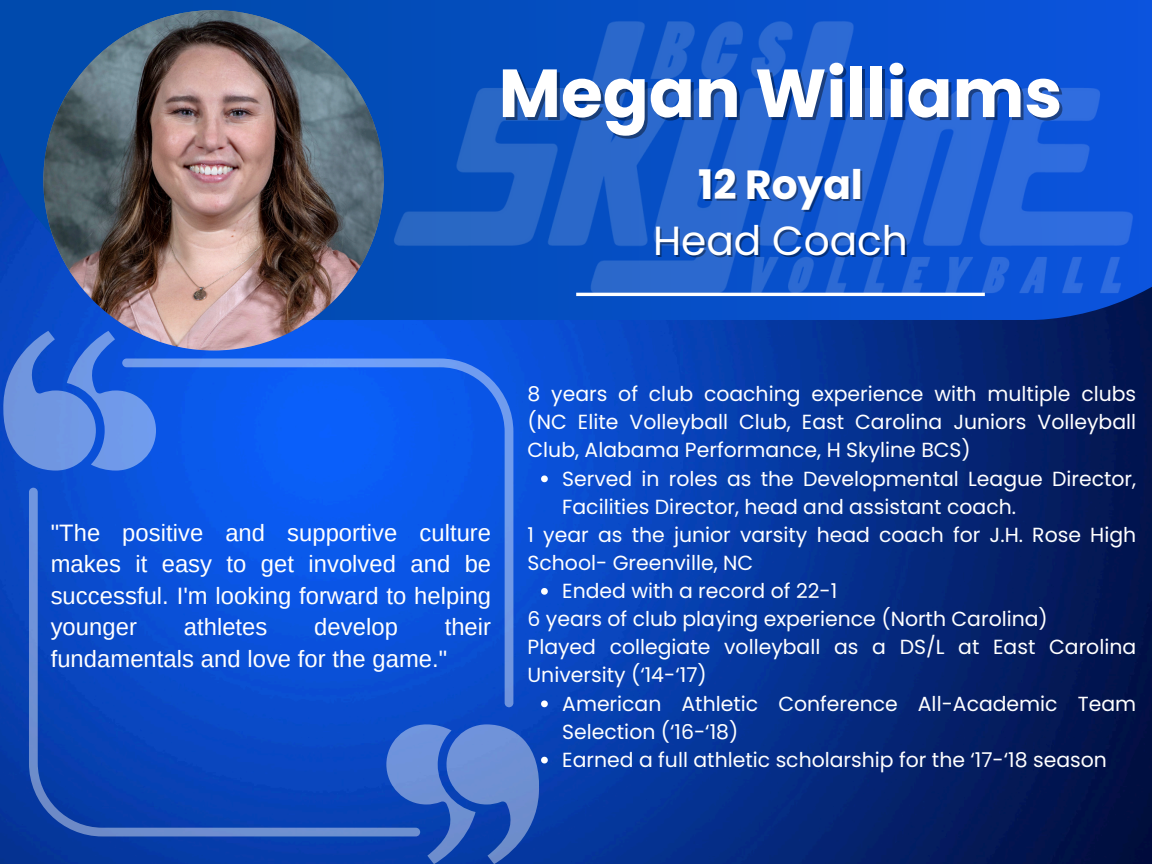
<style>
.page{position:relative;width:1152px;height:864px;background:#fff}
.page>*{position:absolute;margin:0;border:0;box-sizing:border-box;transform-origin:0 0}
.t1{font:700 67.8px "Poppins";color:#fff}
.t2{font:40.65px "Poppins";color:#fff}
.t3{font:700 40.65px "Poppins";color:#fff}
.t4{font:23.7px/31.3px "Arimo";letter-spacing:.005em;color:#fff;text-align:justify}
.t5{font:20.4px/28.2px "Poppins";color:#fff}
</style>
<div class="page">
<img style="left:0;top:320px;width:1152px;height:544px">
<svg style="left:0;top:0;width:338px;height:320px;background:#0249b3"></svg>
<img style="left:338px;top:0;width:814px;height:357px">
<hr style="left:576px;top:293px;width:409px;height:3px;background:#fff">
<svg style="left:3px;top:331px;width:153px;height:140px;background:#4477db"></svg>
<svg style="left:29px;top:488px;width:391px;height:348px;background:#114bbf"></svg>
<svg style="left:122px;top:359px;width:391px;height:348px;background:#0e58e4"></svg>
<img style="left:43px;top:10px;width:341px;height:340px;border-radius:50%">
<svg style="left:541px;top:475px;width:7px;height:7px"></svg>
<svg style="left:541px;top:588px;width:7px;height:7px"></svg>
<svg style="left:541px;top:700px;width:7px;height:7px"></svg>
<svg style="left:386px;top:724px;width:162px;height:140px;background:#406bc3"></svg>
<p class="t1" style="left:499px;top:46px;width:565px">Megan Williams</p>
<h1 class="t3" style="left:698px;top:156px;width:166px">12 Royal</h1>
<h2 class="t2" style="left:653px;top:213px;width:256px">Head Coach</h2>
<p class="t4" style="left:51px;top:517px;width:442px">"The positive and supportive culture makes it easy to get involved and be successful. I'm looking forward to helping younger</p>
<p class="t4" style="left:51px;top:611px;width:442px;text-indent:394px">their fundamentals and love for the game."</p>
<p class="t4" style="left:184px;top:611px;width:85px">athletes</p>
<p class="t4" style="left:314px;top:611px;width:85px">develop</p>
<p class="t5" style="left:528px;top:380px;width:610px;text-align:justify">8 years of club coaching experience with multiple clubs (NC Elite Volleyball Club, East Carolina Juniors Volleyball Club, Alabama Performance, H Skyline BCS)</p>
<p class="t5" style="left:562px;top:464px;width:575px">Served in roles as the Developmental League Director,<br>Facilities Director, head and assistant coach.</p>
<p class="t5" style="left:528px;top:521px;width:610px">1 year as the junior varsity head coach for J.H. Rose High<br>School- Greenville, NC</p>
<p class="t5" style="left:562px;top:577px;width:276px">Ended with a record of 22-1</p>
<p class="t5" style="left:528px;top:605px;width:522px">6 years of club playing experience (North Carolina)</p>
<p class="t5" style="left:528px;top:633px;width:610px">Played collegiate volleyball as a DS/L at East Carolina<br>University (‘14-‘17)</p>
<p class="t5" style="left:562px;top:689px;width:575px">American Athletic Conference All-Academic Team<br>Selection (‘16-‘18)</p>
<p class="t5" style="left:562px;top:746px;width:546px">Earned a full athletic scholarship for the ‘17-‘18 season</p>
</div>
